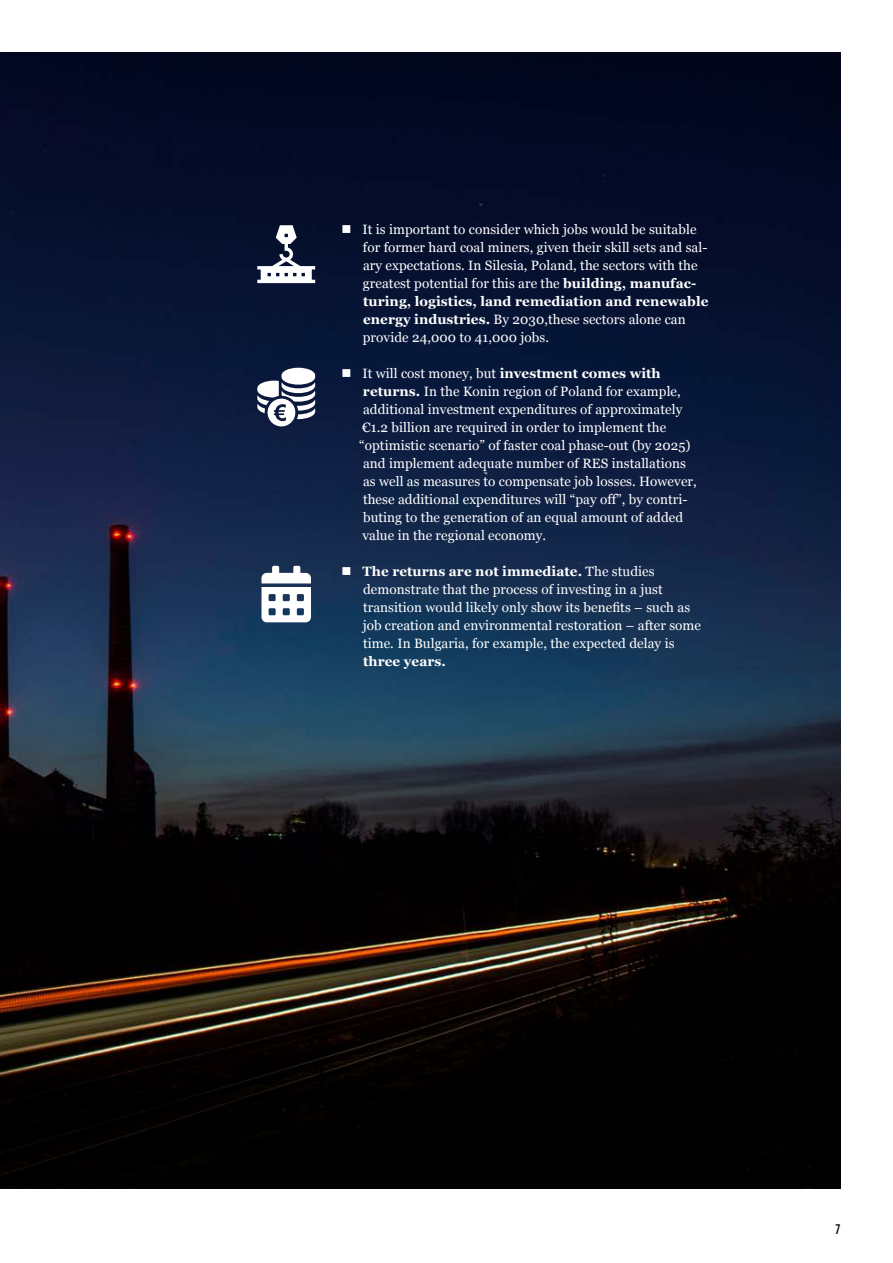
<style>
.page{position:relative;width:893px;height:1263px;background:#fff}
.page>*{position:absolute;margin:0;border:0;box-sizing:border-box;transform-origin:0 0}
.t1{font:13.5px/18px "Georgia";letter-spacing:.005em;color:#fff}
.t2{font:700 13.5px "Georgia";letter-spacing:.005em;color:#fff}
.t3{font:13.5px "WWF";color:#000}
.s1{font-weight:700}
</style>
<div class="page">
<img style="left:1px;top:53px;width:839px;height:896px">
<svg style="left:1px;top:949px;width:839px;height:239px;background:#0e0905"></svg>
<svg style="left:257px;top:368px;width:58px;height:58px"></svg>
<svg style="left:261px;top:566px;width:50px;height:56px"></svg>
<svg style="left:257px;top:225px;width:58px;height:58px"></svg>
<hr style="left:0;top:0;width:1px;height:1263px;background:#dadada">
<svg style="left:343px;top:225px;width:8px;height:8px"></svg>
<svg style="left:343px;top:369px;width:8px;height:8px"></svg>
<svg style="left:343px;top:567px;width:8px;height:8px"></svg>
<p class="t1" style="left:362px;top:220px;width:348px">It is important to consider which jobs would be suitable for former hard coal miners, given their skill sets and sal&shy;ary expectations. In Silesia, Poland, the sectors with the greatest potential for this are the <span class="s1">building, manufac&shy;turing, logistics, land remediation and renewable energy industries.</span> By 2030,these sectors alone can provide 24,000 to 41,000 jobs.</p>
<p class="t1" style="left:359px;top:364px;width:339px">It will cost money, but <span class="s1">investment comes with returns.</span> In the Konin region of Poland for example, additional investment expenditures of approximately €1.2 billion are required in order to implement the “optimistic scenario” of faster coal phase-out (by 2025) and implement adequate number of RES installations as well as measures to compensate job losses. However, these additional expenditures will “pay off”, by contri&shy;buting to the generation of an equal amount of added value in the regional economy.</p>
<p class="t1" style="left:362px;top:562px;width:340px"><span class="s1">The returns are not immediate.</span> The studies demonstrate that the process of investing in a just transition would likely only show its benefits – such as job creation and environmental restoration – after some time. In Bulgaria, for example, the expected delay is</p>
<p class="t2" style="left:363px;top:651px;width:84px">three years.</p>
<p class="t3" style="left:835px;top:1219px;width:6px">7</p>
</div>
